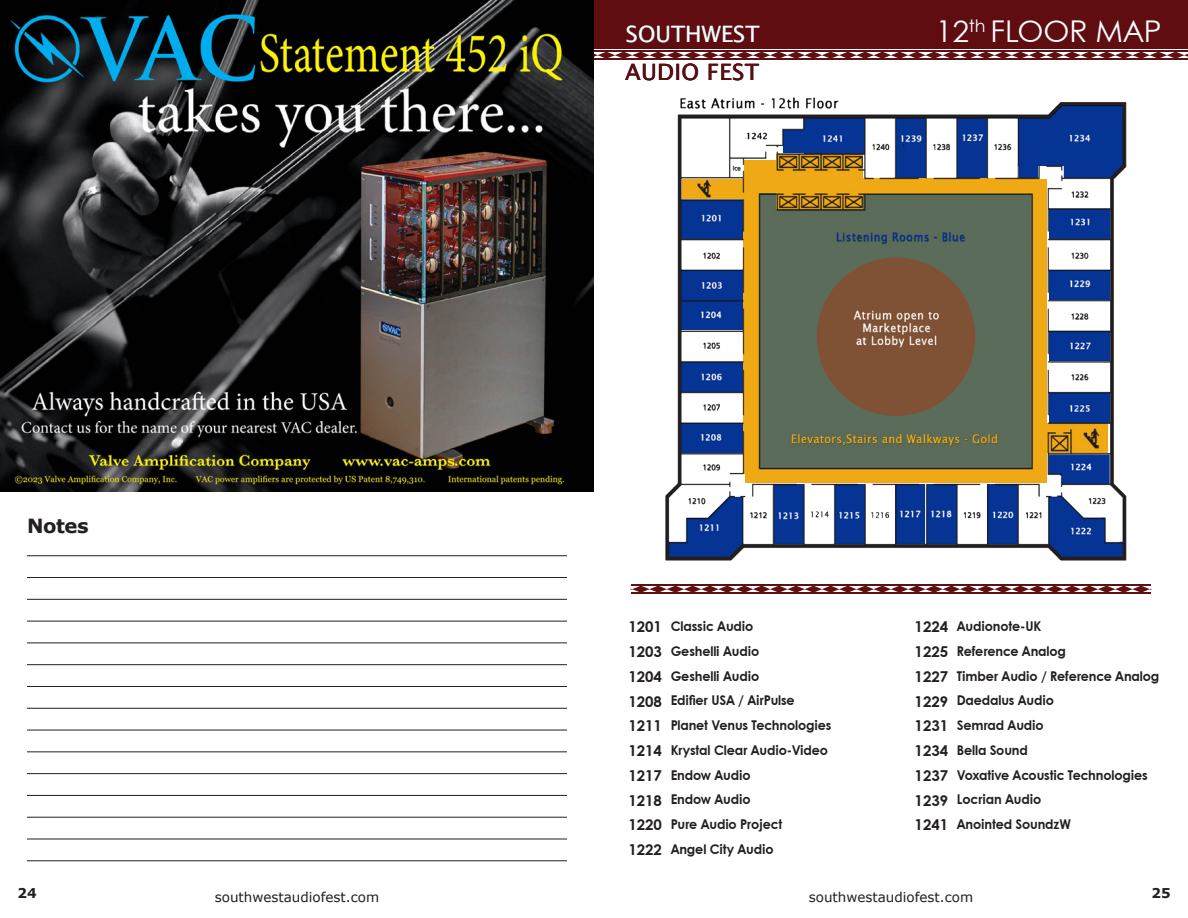
<style>
.page{position:relative;width:1188px;height:918px;background:#fff}
.page>*{position:absolute;margin:0;border:0;box-sizing:border-box;transform-origin:0 0}
.t1{font:30px "Century Gothic Paneuropean";color:#fff}
.t2{font:22.5px/38.2px "Lucida Sans";color:#fff}
.t3{font:700 19.5px "Verdana";letter-spacing:-.02em;color:#231f20}
.t4{font:700 15px "Century Gothic Paneuropean";color:#231f20}
.MapsBrand{font:700 13.5px "Century Gothic Paneuropean";letter-spacing:-.01em;color:#231f20;scale:.95 1}
.t5{font:13.5px "Verdana";color:#231f20}
.t6{font:700 13.5px "Verdana";color:#231f20}
.s1{color:#600d12}
</style>
<div class="page">
<div style="left:580px;top:0;width:608px;height:49px;background:#600d12"></div>
<svg style="left:594px;top:50px;width:594px;height:10px"></svg>
<svg style="left:631px;top:584px;width:520px;height:10px"></svg>
<img style="left:665px;top:97px;width:462px;height:464px">
<img style="left:988px;top:485px;width:29px;height:58px">
<img style="left:957px;top:118px;width:30px;height:59px">
<img style="left:896px;top:119px;width:29px;height:58px">
<div style="left:805px;top:119px;width:59px;height:34px;background:#063494"></div>
<div style="left:1019px;top:119px;width:103px;height:46px;background:#063494"></div>
<img style="left:758px;top:193px;width:275px;height:276px">
<div style="left:1033px;top:180px;width:13px;height:303px;background:#efa915"></div>
<img style="left:745px;top:469px;width:291px;height:13px">
<div style="left:744px;top:193px;width:14px;height:280px;background:#efa915"></div>
<div style="left:863px;top:179px;width:171px;height:14px;background:#efa915"></div>
<img style="left:776px;top:155px;width:87px;height:53px">
<img style="left:744px;top:160px;width:33px;height:33px">
<img style="left:1019px;top:165px;width:19px;height:12px">
<img style="left:683px;top:179px;width:61px;height:20px">
<img style="left:1046px;top:424px;width:62px;height:28px">
<img style="left:817px;top:258px;width:158px;height:158px;border-radius:79px">
<img style="left:784px;top:131px;width:22px;height:22px">
<img style="left:835px;top:485px;width:30px;height:58px">
<img style="left:774px;top:485px;width:29px;height:58px">
<img style="left:896px;top:485px;width:29px;height:58px">
<img style="left:927px;top:485px;width:29px;height:58px">
<img style="left:682px;top:201px;width:60px;height:38px">
<img style="left:682px;top:271px;width:60px;height:59px">
<img style="left:682px;top:362px;width:60px;height:29px">
<img style="left:1049px;top:332px;width:61px;height:29px">
<img style="left:1049px;top:393px;width:61px;height:29px">
<img style="left:682px;top:423px;width:60px;height:29px">
<img style="left:1049px;top:210px;width:61px;height:29px">
<img style="left:1049px;top:271px;width:61px;height:29px">
<img style="left:0;top:0;width:594px;height:492px">
<hr style="left:27px;top:577px;width:540px;height:1px;background:#231f20">
<hr style="left:27px;top:708px;width:540px;height:1px;background:#231f20">
<hr style="left:27px;top:643px;width:540px;height:1px;background:#231f20">
<hr style="left:27px;top:773px;width:540px;height:1px;background:#231f20">
<hr style="left:27px;top:861px;width:540px;height:1px;background:#231f20">
<hr style="left:27px;top:555px;width:540px;height:1px;background:#231f20">
<hr style="left:27px;top:686px;width:540px;height:1px;background:#231f20">
<hr style="left:27px;top:621px;width:540px;height:1px;background:#231f20">
<hr style="left:27px;top:752px;width:540px;height:1px;background:#231f20">
<hr style="left:27px;top:839px;width:540px;height:1px;background:#231f20">
<hr style="left:27px;top:599px;width:540px;height:1px;background:#231f20">
<hr style="left:27px;top:730px;width:540px;height:1px;background:#231f20">
<hr style="left:27px;top:817px;width:540px;height:1px;background:#231f20">
<hr style="left:27px;top:664px;width:540px;height:1px;background:#231f20">
<hr style="left:27px;top:795px;width:540px;height:1px;background:#231f20">
<p class="t3" style="left:27px;top:512px;width:63px">Notes</p>
<p class="t2" style="left:625px;top:15px;width:136px">SOUTHWEST<br><span class="s1">AUDIO FEST</span></p>
<p class="t1" style="left:936px;top:12px;width:227px">12<sup>th</sup> FLOOR MAP</p>
<p class="t4" style="left:628px;top:617px;width:35px">1201</p>
<p class="t4" style="left:628px;top:642px;width:35px">1203</p>
<p class="t4" style="left:628px;top:666px;width:35px">1204</p>
<p class="t4" style="left:628px;top:691px;width:35px">1208</p>
<p class="t4" style="left:628px;top:716px;width:35px">1211</p>
<p class="t4" style="left:628px;top:741px;width:35px">1214</p>
<p class="t4" style="left:628px;top:765px;width:35px">1217</p>
<p class="t4" style="left:628px;top:790px;width:35px">1218</p>
<p class="t4" style="left:628px;top:815px;width:35px">1220</p>
<p class="t4" style="left:628px;top:840px;width:35px">1222</p>
<p class="MapsBrand" style="left:671px;top:617px;width:89px">Classic Audio</p>
<p class="MapsBrand" style="left:671px;top:642px;width:95px">Geshelli Audio</p>
<p class="MapsBrand" style="left:671px;top:667px;width:95px">Geshelli Audio</p>
<p class="MapsBrand" style="left:671px;top:691px;width:132px">Edifier USA / AirPulse</p>
<p class="MapsBrand" style="left:671px;top:716px;width:171px">Planet Venus Technologies</p>
<p class="MapsBrand" style="left:671px;top:741px;width:167px">Krystal Clear Audio-Video</p>
<p class="MapsBrand" style="left:671px;top:766px;width:86px">Endow Audio</p>
<p class="MapsBrand" style="left:671px;top:790px;width:86px">Endow Audio</p>
<p class="MapsBrand" style="left:671px;top:815px;width:119px">Pure Audio Project</p>
<p class="MapsBrand" style="left:671px;top:840px;width:110px">Angel City Audio</p>
<p class="t4" style="left:915px;top:617px;width:35px">1224</p>
<p class="t4" style="left:915px;top:642px;width:35px">1225</p>
<p class="t4" style="left:915px;top:666px;width:35px">1227</p>
<p class="t4" style="left:915px;top:691px;width:35px">1229</p>
<p class="t4" style="left:915px;top:716px;width:35px">1231</p>
<p class="t4" style="left:915px;top:741px;width:35px">1234</p>
<p class="t4" style="left:915px;top:765px;width:35px">1237</p>
<p class="t4" style="left:915px;top:790px;width:35px">1239</p>
<p class="t4" style="left:915px;top:815px;width:35px">1241</p>
<p class="MapsBrand" style="left:957px;top:617px;width:90px">Audionote-UK</p>
<p class="MapsBrand" style="left:957px;top:642px;width:116px">Reference Analog</p>
<p class="MapsBrand" style="left:957px;top:667px;width:215px">Timber Audio / Reference Analog</p>
<p class="MapsBrand" style="left:957px;top:691px;width:104px">Daedalus Audio</p>
<p class="MapsBrand" style="left:957px;top:716px;width:93px">Semrad Audio</p>
<p class="MapsBrand" style="left:957px;top:741px;width:76px">Bella Sound</p>
<p class="MapsBrand" style="left:957px;top:766px;width:202px">Voxative Acoustic Technologies</p>
<p class="MapsBrand" style="left:957px;top:790px;width:90px">Locrian Audio</p>
<p class="MapsBrand" style="left:957px;top:815px;width:122px">Anointed SoundzW</p>
<p class="t6" style="left:17px;top:884px;width:21px">24</p>
<p class="t5" style="left:215px;top:888px;width:166px">southwestaudiofest.com</p>
<p class="t5" style="left:809px;top:888px;width:166px">southwestaudiofest.com</p>
<p class="t6" style="left:1151px;top:884px;width:21px">25</p>
</div>
